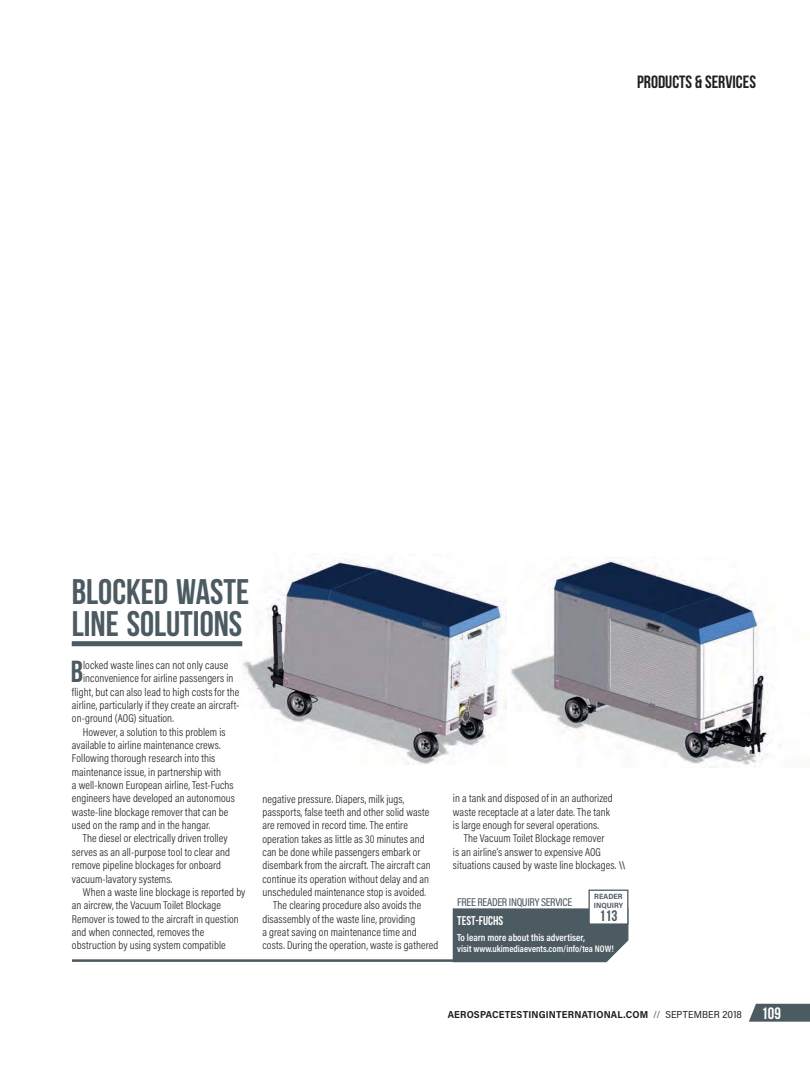
<style>
.page{position:relative;width:810px;height:1080px;background:#fff}
.page>*{position:absolute;margin:0;border:0;box-sizing:border-box;transform-origin:0 0}
.t1{font:35.5px/31.8px "Bebas Neue";color:#4c5a61}
.t2{font:30.5px "Bebas Neue";color:#4c5a61}
.t3{font:17.75px "Bebas Neue";color:#231f20}
.t4{font:15.25px "Bebas Neue";color:#4c5a61}
.t5{font:12.75px "Bebas Neue";color:#fff}
.t6{font:300 11.38px/13.4px "Acumin Pro Cond";letter-spacing:.005em;color:#231f20}
.t7{font:500 11.38px "Acumin Pro Cond";letter-spacing:-.025em;color:#4c5a61}
.t8{font:700 10.12px "Acumin Pro Semi Cond";letter-spacing:.015em;color:#231f20}
.t9{font:600 10.12px "Acumin Pro Cond";color:#fff}
.t10{font:600 9.5px "Acumin Pro Cond";color:#fff}
.t11{font:700 7.62px/8.9px "Acumin Pro Semi Cond";letter-spacing:.005em;color:#4c5a61}
.s1{font-weight:700;color:#4c5a61}
.s2{font-weight:400;color:#4c5a61}
.s3{font-weight:400}
.s4{font-family:"Bebas Neue";font-weight:400;font-size:16.5px;color:#fff}
</style>
<div class="page">
<svg style="left:749px;top:1004px;width:61px;height:18px"></svg>
<hr style="left:72px;top:959px;width:532px;height:3px;background:#4c5a61">
<svg style="left:452px;top:908px;width:177px;height:55px;background:#556369"></svg>
<div style="left:589px;top:890px;width:39px;height:34px;background:#fff"></div>
<div style="left:589px;top:890px;width:39px;height:35px;border:1px solid #4c5a61"></div>
<img style="left:237px;top:559px;width:265px;height:206px">
<div style="left:72px;top:641px;width:170px;height:5px;background:#4c5a61"></div>
<img style="left:511px;top:558px;width:260px;height:210px">
<h3 class="t3" style="left:637px;top:72px;width:120px">PRODUCTS &amp; SERVICES</h3>
<h1 class="t1" style="left:72px;top:576px;width:179px">BLOCKED WASTE<br>LINE SOLUTIONS</h1>
<h2 class="t2" style="left:71px;top:654px;width:14px">B</h2>
<p class="t6" style="left:83px;top:659px;width:147px">locked waste lines can not only cause</p>
<p class="t6" style="left:83px;top:673px;width:152px">inconvenience for airline passengers in</p>
<p class="t6" style="left:72px;top:686px;width:169px">flight, but can also lead to high costs for the</p>
<p class="t6" style="left:72px;top:699px;width:169px">airline, particularly if they create an aircraft-</p>
<p class="t6" style="left:72px;top:713px;width:103px">on-ground (AOG) situation.</p>
<p class="t6" style="left:83px;top:726px;width:144px">However, a solution to this problem is</p>
<p class="t6" style="left:72px;top:739px;width:150px">available to airline maintenance crews.</p>
<p class="t6" style="left:72px;top:753px;width:145px">Following thorough research into this</p>
<p class="t6" style="left:72px;top:766px;width:151px">maintenance issue, in partnership with</p>
<p class="t6" style="left:72px;top:779px;width:163px">a well-known European airline, Test-Fuchs</p>
<p class="t6" style="left:72px;top:793px;width:164px">engineers have developed an autonomous</p>
<p class="t6" style="left:72px;top:806px;width:158px">waste-line blockage remover that can be</p>
<p class="t6" style="left:72px;top:819px;width:140px">used on the ramp and in the hangar.</p>
<p class="t6" style="left:83px;top:833px;width:146px">The diesel or electrically driven trolley</p>
<p class="t6" style="left:72px;top:846px;width:159px">serves as an all-purpose tool to clear and</p>
<p class="t6" style="left:72px;top:859px;width:151px">remove pipeline blockages for onboard</p>
<p class="t6" style="left:72px;top:873px;width:102px">vacuum-lavatory systems.</p>
<p class="t6" style="left:83px;top:886px;width:164px">When a waste line blockage is reported by</p>
<p class="t6" style="left:72px;top:899px;width:151px">an aircrew, the Vacuum Toilet Blockage</p>
<p class="t6" style="left:72px;top:913px;width:168px">Remover is towed to the aircraft in question</p>
<p class="t6" style="left:72px;top:926px;width:134px">and when connected, removes the</p>
<p class="t6" style="left:72px;top:939px;width:155px">obstruction by using system compatible</p>
<p class="t6" style="left:262px;top:793px;width:143px">negative pressure. Diapers, milk jugs,</p>
<p class="t6" style="left:262px;top:806px;width:168px">passports, false teeth and other solid waste</p>
<p class="t6" style="left:262px;top:819px;width:147px">are removed in record time. The entire</p>
<p class="t6" style="left:262px;top:833px;width:164px">operation takes as little as 30 minutes and</p>
<p class="t6" style="left:262px;top:846px;width:160px">can be done while passengers embark or</p>
<p class="t6" style="left:262px;top:859px;width:170px">disembark from the aircraft. The aircraft can</p>
<p class="t6" style="left:262px;top:873px;width:168px">continue its operation without delay and an</p>
<p class="t6" style="left:262px;top:886px;width:165px">unscheduled maintenance stop is avoided.</p>
<p class="t6" style="left:273px;top:900px;width:150px">The clearing procedure also avoids the</p>
<p class="t6" style="left:262px;top:913px;width:154px">disassembly of the waste line, providing</p>
<p class="t6" style="left:262px;top:926px;width:156px">a great saving on maintenance time and</p>
<p class="t6" style="left:262px;top:940px;width:177px">costs. During the operation, waste is gathered</p>
<p class="t6" style="left:453px;top:793px;width:161px">in a tank and disposed of in an authorized waste receptacle at a later date. The tank is large enough for several operations.</p>
<p class="t6" style="left:453px;top:833px;width:174px;text-indent:11px">The Vacuum Toilet Blockage remover<br>is an airline’s answer to expensive AOG situations caused by waste line blockages. <span class="s1">\\</span></p>
<p class="t11" style="left:594px;top:892px;width:31px">READER<br>INQUIRY</p>
<h3 class="t4" style="left:599px;top:907px;width:20px">113</h3>
<p class="t7" style="left:457px;top:896px;width:116px">FREE READER INQUIRY SERVICE</p>
<p class="t5" style="left:457px;top:913px;width:47px">TEST-FUCHS</p>
<p class="t9" style="left:457px;top:932px;width:129px">To learn more about this advertiser,</p>
<p class="t10" style="left:457px;top:944px;width:158px">visit www.ukimediaevents.com/info/tea NOW!</p>
<p class="t8" style="left:448px;top:1009px;width:335px">AEROSPACETESTINGINTERNATIONAL.COM <span class="s2">//</span> <span class="s3">SEPTEMBER 2018</span> <span class="s4">109</span></p>
</div>
